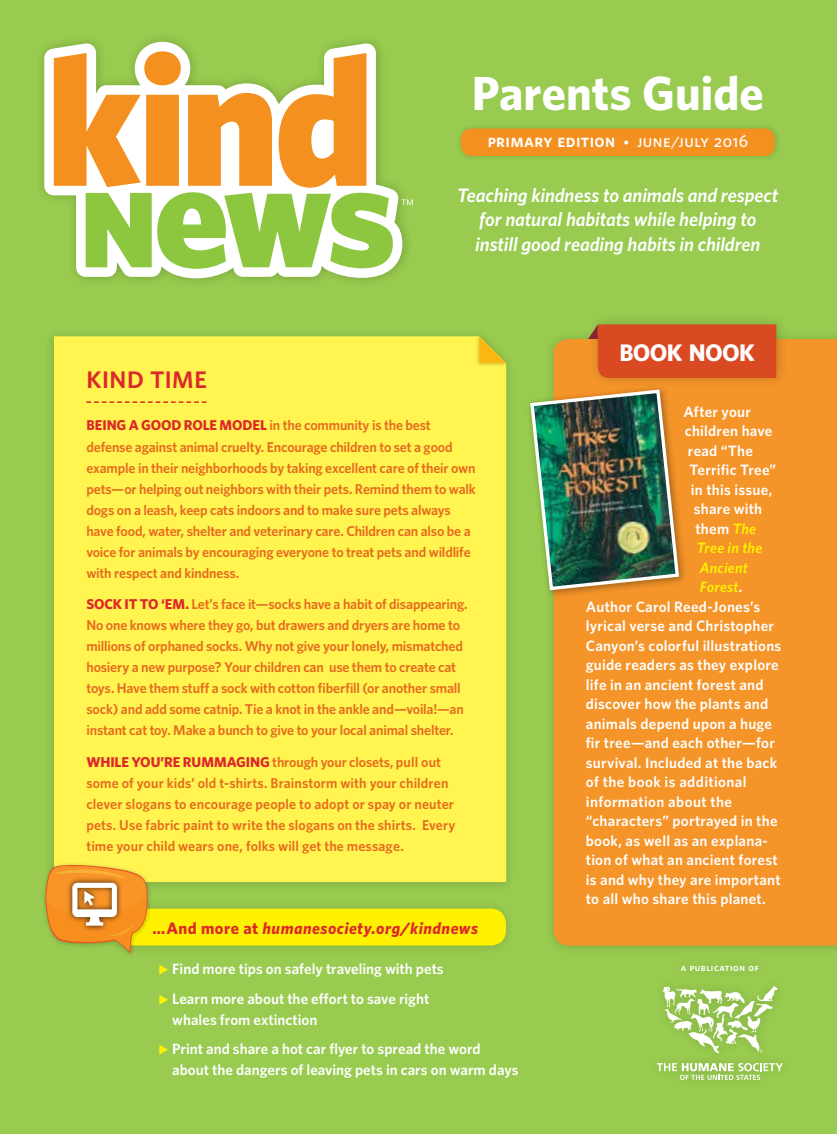
<style>
.page{position:relative;width:837px;height:1134px;background:#98cb4f}
.page>*{position:absolute;margin:0;border:0;box-sizing:border-box;transform-origin:0 0}
.t1{font:700 48px "Whitney";color:#fff}
.t2{font:24px "Whitney Semibold SC";letter-spacing:.025em;color:#dc282b}
.t3{font:700 24px "Whitney";letter-spacing:-.03em;color:#fff}
.t4{font:italic 600 19.5px/24.8px "Whitney";letter-spacing:-.005em;color:#fff;text-align:center}
.t5{font:18px "Whitney Semibold SC";letter-spacing:.02em;color:#fff}
.t6{font:17.25px "Whitney Medium SC";letter-spacing:.025em;color:#fff}
.t7{font:italic 700 16.5px "Whitney";letter-spacing:.03em;color:#dc282b}
.t8{font:600 15px/21px "Whitney";letter-spacing:.015em;color:#fff}
.t9{font:italic 600 15px "Whitney";letter-spacing:.02em;color:#fff200}
.t10{font:600 14.25px/21px "Whitney";letter-spacing:-.01em;color:#e66a1f}
.t11{font:10.05px "Whitney Semibold SC";letter-spacing:.055em;color:#fff}
.s1{font-weight:700;color:#dc282b}
.s2{font-style:normal}
.s3{color:#fff200}
.s4{font-style:italic;color:#fff200}
.s5{color:#fff}
</style>
<div class="page">
<div style="left:44px;top:327px;width:471px;height:565px;background:#93c54c"></div>
<div style="left:54px;top:336px;width:452px;height:546px;background:#fff450"></div>
<div style="left:475px;top:334px;width:34px;height:33px;background:#000;opacity:.2"></div>
<svg style="left:479px;top:336px;width:27px;height:27px"></svg>
<svg style="left:86px;top:401px;width:120px;height:2px"></svg>
<div style="left:543px;top:330px;width:294px;height:626px;background:#94c64d"></div>
<div style="left:554px;top:339px;width:283px;height:607px;background:#f49429"></div>
<div style="left:588px;top:314px;width:200px;height:74px;background:#000;opacity:.2"></div>
<svg style="left:588px;top:324px;width:188px;height:54px;background:#d84e23"></svg>
<svg style="left:44px;top:42px;width:358px;height:236px"></svg>
<svg style="left:54px;top:51px;width:312px;height:137px;background:#e8b45e"></svg>
<svg style="left:86px;top:192px;width:307px;height:77px"></svg>
<svg style="left:402px;top:199px;width:11px;height:6px"></svg>
<div style="left:103px;top:900px;width:412px;height:56px;background:#95c74d"></div>
<div style="left:114px;top:909px;width:392px;height:37px;background:#fff200;border-radius:15px"></div>
<div style="left:456px;top:122px;width:326px;height:40px;background:#000;opacity:.15"></div>
<div style="left:461px;top:129px;width:314px;height:27px;background:#f4901f;border-radius:11px"></div>
<svg style="left:624px;top:141px;width:4px;height:4px"></svg>
<svg style="left:657px;top:1063px;width:126px;height:17px"></svg>
<svg style="left:662px;top:986px;width:116px;height:67px"></svg>
<div style="left:42px;top:861px;width:111px;height:98px;background:#000;opacity:.2"></div>
<svg style="left:45px;top:865px;width:103px;height:89px"></svg>
<div style="left:525px;top:385px;width:162px;height:213px;background:#000;opacity:.35"></div>
<img style="left:528px;top:388px;width:153px;height:204px">
<h1 class="t1" style="left:472px;top:61px;width:293px">Parents Guide</h1>
<p class="t5" style="left:488px;top:130px;width:129px">primary edition</p>
<p class="t6" style="left:637px;top:130px;width:113px">june/july 2016</p>
<h3 class="t4" style="left:457px;top:182px;width:323px">Teaching kindness to animals and respect for natural habitats while helping to instill good reading habits in children</h3>
<h2 class="t2" style="left:86px;top:365px;width:122px">KIND TIME</h2>
<p class="t10" style="left:86px;top:415px;width:391px"><span class="s1">BEING A GOOD ROLE MODEL</span> in the community is the best defense against animal cruelty. Encourage children to set a good example in their neighborhoods by taking excellent care of their own pets—or helping out neighbors with their pets. Remind them to walk dogs on a leash, keep cats indoors and to make sure pets always have food, water, shelter and veterinary care. Children can also be a voice for animals by encouraging everyone to treat pets and wildlife with respect and kindness.</p>
<p class="t10" style="left:86px;top:594px;width:383px"><span class="s1">SOCK IT TO ‘EM.</span> Let’s face it—socks have a habit of disappearing.<br>No one knows where they go, but drawers and dryers are home to millions of orphaned socks. Why not give your lonely, mismatched hosiery a new purpose? Your children can use them to create cat toys. Have them stuff a sock with cotton fiberfill (or another small sock) and add some catnip. Tie a knot in the ankle and—voila!—an instant cat toy. Make a bunch to give to your local animal shelter.</p>
<p class="t10" style="left:86px;top:751px;width:371px"><span class="s1">WHILE YOU’RE RUMMAGING</span> through your closets, pull out some of your kids’ old t-shirts. Brainstorm with your children clever slogans to encourage people to adopt or spay or neuter pets. Use fabric paint to write the slogans on the shirts. Every time your child wears one, folks will get the message.</p>
<p class="t7" style="left:153px;top:917px;width:327px"><span class="s2">…And more at</span> humanesociety.org/kindnews</p>
<p class="t8" style="left:159px;top:958px;width:287px"><span class="s3">◆</span> Find more tips on safely traveling with pets</p>
<p class="t8" style="left:172px;top:988px;width:259px;text-indent:-14px"><span class="s3">◆</span> Learn more about the effort to save right whales from extinction</p>
<p class="t8" style="left:172px;top:1038px;width:348px;text-indent:-14px"><span class="s3">◆</span> Print and share a hot car flyer to spread the word about the dangers of leaving pets in cars on warm days</p>
<h2 class="t3" style="left:619px;top:336px;width:137px">BOOK NOOK</h2>
<p class="t8" style="left:683px;top:401px;width:69px">After your</p>
<p class="t8" style="left:685px;top:420px;width:89px">children have</p>
<p class="t8" style="left:688px;top:440px;width:67px">read “The</p>
<p class="t8" style="left:689px;top:459px;width:88px">Terrific Tree”</p>
<p class="t8" style="left:691px;top:479px;width:83px">in this issue,</p>
<p class="t8" style="left:694px;top:498px;width:70px">share with</p>
<p class="t8" style="left:695px;top:518px;width:62px">them <span class="s4">The</span></p>
<p class="t9" style="left:697px;top:538px;width:67px">Tree in the</p>
<p class="t9" style="left:700px;top:558px;width:50px">Ancient</p>
<p class="t9" style="left:700px;top:577px;width:44px">Forest<span class="s5">.</span></p>
<p class="t8" style="left:586px;top:596px;width:176px">Author Carol Reed-Jones’s</p>
<p class="t8" style="left:586px;top:615px;width:190px">lyrical verse and Christopher</p>
<p class="t8" style="left:586px;top:635px;width:197px">Canyon’s colorful illustrations</p>
<p class="t8" style="left:586px;top:654px;width:194px">guide readers as they explore</p>
<p class="t8" style="left:586px;top:674px;width:179px">life in an ancient forest and</p>
<p class="t8" style="left:586px;top:693px;width:184px">discover how the plants and</p>
<p class="t8" style="left:586px;top:713px;width:188px">animals depend upon a huge</p>
<p class="t8" style="left:586px;top:732px;width:191px">fir tree—and each other—for</p>
<p class="t8" style="left:586px;top:752px;width:193px">survival. Included at the back</p>
<p class="t8" style="left:586px;top:771px;width:162px">of the book is additional</p>
<p class="t8" style="left:586px;top:791px;width:148px">information about the</p>
<p class="t8" style="left:586px;top:810px;width:193px">“characters” portrayed in the</p>
<p class="t8" style="left:586px;top:830px;width:184px">book, as well as an explana-</p>
<p class="t8" style="left:586px;top:849px;width:193px">tion of what an ancient forest</p>
<p class="t8" style="left:586px;top:869px;width:196px">is and why they are important</p>
<p class="t8" style="left:586px;top:888px;width:182px">to all who share this planet.</p>
<p class="t11" style="left:681px;top:961px;width:80px">a publication of</p>
</div>
